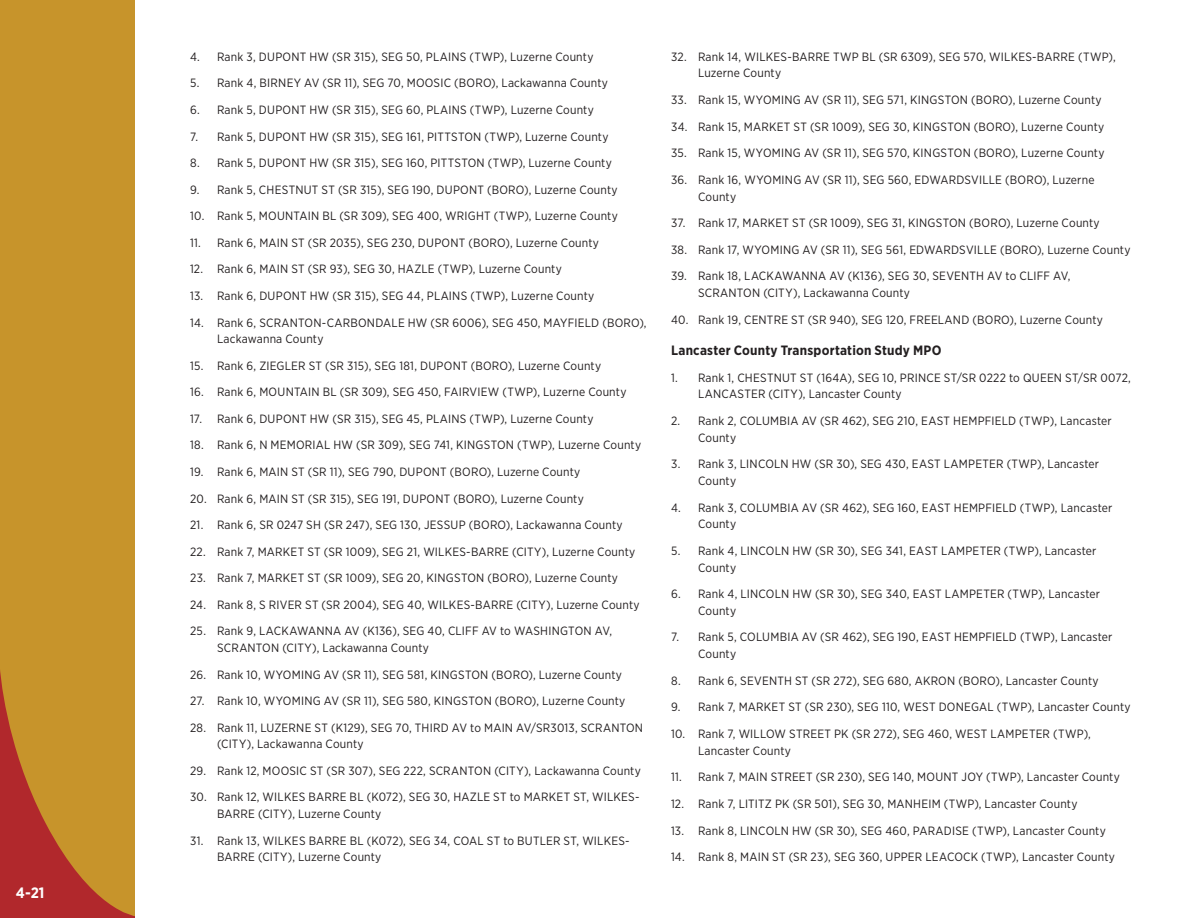
<style>
.page{position:relative;width:1188px;height:918px;background:#fff}
.page>*{position:absolute;margin:0;border:0;box-sizing:border-box;transform-origin:0 0}
.t1{font:700 15px "Gotham Narrow";color:#fff}
.t2{font:700 13.5px "Gotham Narrow";letter-spacing:.015em;color:#231f20}
.t3{font:12px/16.6px "Gotham Narrow";letter-spacing:.015em;color:#231f20}
</style>
<div class="page">
<div style="left:0;top:0;width:135px;height:918px;background:#c7942b"></div>
<svg style="left:0;top:670px;width:135px;height:248px"></svg>
<p class="t1" style="left:16px;top:883px;width:30px">4-21</p>
<p class="t3" style="left:190px;top:48px;width:405px">4. Rank 3, DUPONT HW (SR 315), SEG 50, PLAINS (TWP), Luzerne County</p>
<p class="t3" style="left:190px;top:75px;width:420px">5. Rank 4, BIRNEY AV (SR 11), SEG 70, MOOSIC (BORO), Lackawanna County</p>
<p class="t3" style="left:190px;top:101px;width:405px">6. Rank 5, DUPONT HW (SR 315), SEG 60, PLAINS (TWP), Luzerne County</p>
<p class="t3" style="left:190px;top:128px;width:420px">7. Rank 5, DUPONT HW (SR 315), SEG 161, PITTSTON (TWP), Luzerne County</p>
<p class="t3" style="left:190px;top:154px;width:423px">8. Rank 5, DUPONT HW (SR 315), SEG 160, PITTSTON (TWP), Luzerne County</p>
<p class="t3" style="left:190px;top:181px;width:429px">9. Rank 5, CHESTNUT ST (SR 315), SEG 190, DUPONT (BORO), Luzerne County</p>
<p class="t3" style="left:190px;top:207px;width:429px">10. Rank 5, MOUNTAIN BL (SR 309), SEG 400, WRIGHT (TWP), Luzerne County</p>
<p class="t3" style="left:190px;top:234px;width:410px">11. Rank 6, MAIN ST (SR 2035), SEG 230, DUPONT (BORO), Luzerne County</p>
<p class="t3" style="left:190px;top:261px;width:373px">12. Rank 6, MAIN ST (SR 93), SEG 30, HAZLE (TWP), Luzerne County</p>
<p class="t3" style="left:190px;top:287px;width:406px">13. Rank 6, DUPONT HW (SR 315), SEG 44, PLAINS (TWP), Luzerne County</p>
<p class="t3" style="left:217px;top:314px;width:431px;text-indent:-27px">14. Rank 6, SCRANTON-CARBONDALE HW (SR 6006), SEG 450, MAYFIELD (BORO),<br>Lackawanna County</p>
<p class="t3" style="left:190px;top:357px;width:413px">15. Rank 6, ZIEGLER ST (SR 315), SEG 181, DUPONT (BORO), Luzerne County</p>
<p class="t3" style="left:190px;top:383px;width:438px">16. Rank 6, MOUNTAIN BL (SR 309), SEG 450, FAIRVIEW (TWP), Luzerne County</p>
<p class="t3" style="left:190px;top:410px;width:405px">17. Rank 6, DUPONT HW (SR 315), SEG 45, PLAINS (TWP), Luzerne County</p>
<p class="t3" style="left:190px;top:437px;width:453px">18. Rank 6, N MEMORIAL HW (SR 309), SEG 741, KINGSTON (TWP), Luzerne County</p>
<p class="t3" style="left:190px;top:463px;width:392px">19. Rank 6, MAIN ST (SR 11), SEG 790, DUPONT (BORO), Luzerne County</p>
<p class="t3" style="left:190px;top:490px;width:395px">20. Rank 6, MAIN ST (SR 315), SEG 191, DUPONT (BORO), Luzerne County</p>
<p class="t3" style="left:190px;top:516px;width:434px">21. Rank 6, SR 0247 SH (SR 247), SEG 130, JESSUP (BORO), Lackawanna County</p>
<p class="t3" style="left:190px;top:543px;width:447px">22. Rank 7, MARKET ST (SR 1009), SEG 21, WILKES-BARRE (CITY), Luzerne County</p>
<p class="t3" style="left:190px;top:569px;width:430px">23. Rank 7, MARKET ST (SR 1009), SEG 20, KINGSTON (BORO), Luzerne County</p>
<p class="t3" style="left:190px;top:596px;width:451px">24. Rank 8, S RIVER ST (SR 2004), SEG 40, WILKES-BARRE (CITY), Luzerne County</p>
<p class="t3" style="left:217px;top:623px;width:397px;text-indent:-27px">25. Rank 9, LACKAWANNA AV (K136), SEG 40, CLIFF AV to WASHINGTON AV,<br>SCRANTON (CITY), Lackawanna County</p>
<p class="t3" style="left:190px;top:666px;width:434px">26. Rank 10, WYOMING AV (SR 11), SEG 581, KINGSTON (BORO), Luzerne County</p>
<p class="t3" style="left:190px;top:692px;width:437px">27. Rank 10, WYOMING AV (SR 11), SEG 580, KINGSTON (BORO), Luzerne County</p>
<p class="t3" style="left:217px;top:719px;width:428px;text-indent:-27px">28. Rank 11, LUZERNE ST (K129), SEG 70, THIRD AV to MAIN AV/SR3013, SCRANTON (CITY), Lackawanna County</p>
<p class="t3" style="left:190px;top:762px;width:452px">29. Rank 12, MOOSIC ST (SR 307), SEG 222, SCRANTON (CITY), Lackawanna County</p>
<p class="t3" style="left:217px;top:789px;width:424px;text-indent:-27px">30. Rank 12, WILKES BARRE BL (K072), SEG 30, HAZLE ST to MARKET ST, WILKES-<br>BARRE (CITY), Luzerne County</p>
<p class="t3" style="left:217px;top:832px;width:414px;text-indent:-27px">31. Rank 13, WILKES BARRE BL (K072), SEG 34, COAL ST to BUTLER ST, WILKES-<br>BARRE (CITY), Luzerne County</p>
<p class="t3" style="left:698px;top:48px;width:419px;text-indent:-27px">32. Rank 14, WILKES-BARRE TWP BL (SR 6309), SEG 570, WILKES-BARRE (TWP),<br>Luzerne County</p>
<p class="t3" style="left:671px;top:91px;width:432px">33. Rank 15, WYOMING AV (SR 11), SEG 571, KINGSTON (BORO), Luzerne County</p>
<p class="t3" style="left:671px;top:118px;width:435px">34. Rank 15, MARKET ST (SR 1009), SEG 30, KINGSTON (BORO), Luzerne County</p>
<p class="t3" style="left:671px;top:144px;width:435px">35. Rank 15, WYOMING AV (SR 11), SEG 570, KINGSTON (BORO), Luzerne County</p>
<p class="t3" style="left:698px;top:171px;width:398px;text-indent:-27px">36. Rank 16, WYOMING AV (SR 11), SEG 560, EDWARDSVILLE (BORO), Luzerne<br>County</p>
<p class="t3" style="left:671px;top:214px;width:430px">37. Rank 17, MARKET ST (SR 1009), SEG 31, KINGSTON (BORO), Luzerne County</p>
<p class="t3" style="left:671px;top:241px;width:461px">38. Rank 17, WYOMING AV (SR 11), SEG 561, EDWARDSVILLE (BORO), Luzerne County</p>
<p class="t3" style="left:698px;top:268px;width:374px;text-indent:-27px">39. Rank 18, LACKAWANNA AV (K136), SEG 30, SEVENTH AV to CLIFF AV,<br>SCRANTON (CITY), Lackawanna County</p>
<p class="t3" style="left:671px;top:311px;width:434px">40. Rank 19, CENTRE ST (SR 940), SEG 120, FREELAND (BORO), Luzerne County</p>
<p class="t2" style="left:671px;top:342px;width:272px">Lancaster County Transportation Study MPO</p>
<p class="t3" style="left:698px;top:369px;width:434px;text-indent:-27px">1. Rank 1, CHESTNUT ST (164A), SEG 10, PRINCE ST/SR 0222 to QUEEN ST/SR 0072,<br>LANCASTER (CITY), Lancaster County</p>
<p class="t3" style="left:698px;top:412px;width:415px;text-indent:-27px">2. Rank 2, COLUMBIA AV (SR 462), SEG 210, EAST HEMPFIELD (TWP), Lancaster<br>County</p>
<p class="t3" style="left:698px;top:456px;width:403px;text-indent:-27px">3. Rank 3, LINCOLN HW (SR 30), SEG 430, EAST LAMPETER (TWP), Lancaster<br>County</p>
<p class="t3" style="left:698px;top:499px;width:416px;text-indent:-27px">4. Rank 3, COLUMBIA AV (SR 462), SEG 160, EAST HEMPFIELD (TWP), Lancaster<br>County</p>
<p class="t3" style="left:698px;top:542px;width:400px;text-indent:-27px">5. Rank 4, LINCOLN HW (SR 30), SEG 341, EAST LAMPETER (TWP), Lancaster<br>County</p>
<p class="t3" style="left:698px;top:585px;width:404px;text-indent:-27px">6. Rank 4, LINCOLN HW (SR 30), SEG 340, EAST LAMPETER (TWP), Lancaster<br>County</p>
<p class="t3" style="left:698px;top:629px;width:416px;text-indent:-27px">7. Rank 5, COLUMBIA AV (SR 462), SEG 190, EAST HEMPFIELD (TWP), Lancaster<br>County</p>
<p class="t3" style="left:671px;top:672px;width:429px">8. Rank 6, SEVENTH ST (SR 272), SEG 680, AKRON (BORO), Lancaster County</p>
<p class="t3" style="left:671px;top:699px;width:461px">9. Rank 7, MARKET ST (SR 230), SEG 110, WEST DONEGAL (TWP), Lancaster County</p>
<p class="t3" style="left:698px;top:725px;width:394px;text-indent:-27px">10. Rank 7, WILLOW STREET PK (SR 272), SEG 460, WEST LAMPETER (TWP),<br>Lancaster County</p>
<p class="t3" style="left:671px;top:769px;width:450px">11. Rank 7, MAIN STREET (SR 230), SEG 140, MOUNT JOY (TWP), Lancaster County</p>
<p class="t3" style="left:671px;top:795px;width:408px">12. Rank 7, LITITZ PK (SR 501), SEG 30, MANHEIM (TWP), Lancaster County</p>
<p class="t3" style="left:671px;top:822px;width:436px">13. Rank 8, LINCOLN HW (SR 30), SEG 460, PARADISE (TWP), Lancaster County</p>
<p class="t3" style="left:671px;top:848px;width:446px">14. Rank 8, MAIN ST (SR 23), SEG 360, UPPER LEACOCK (TWP), Lancaster County</p>
</div>
